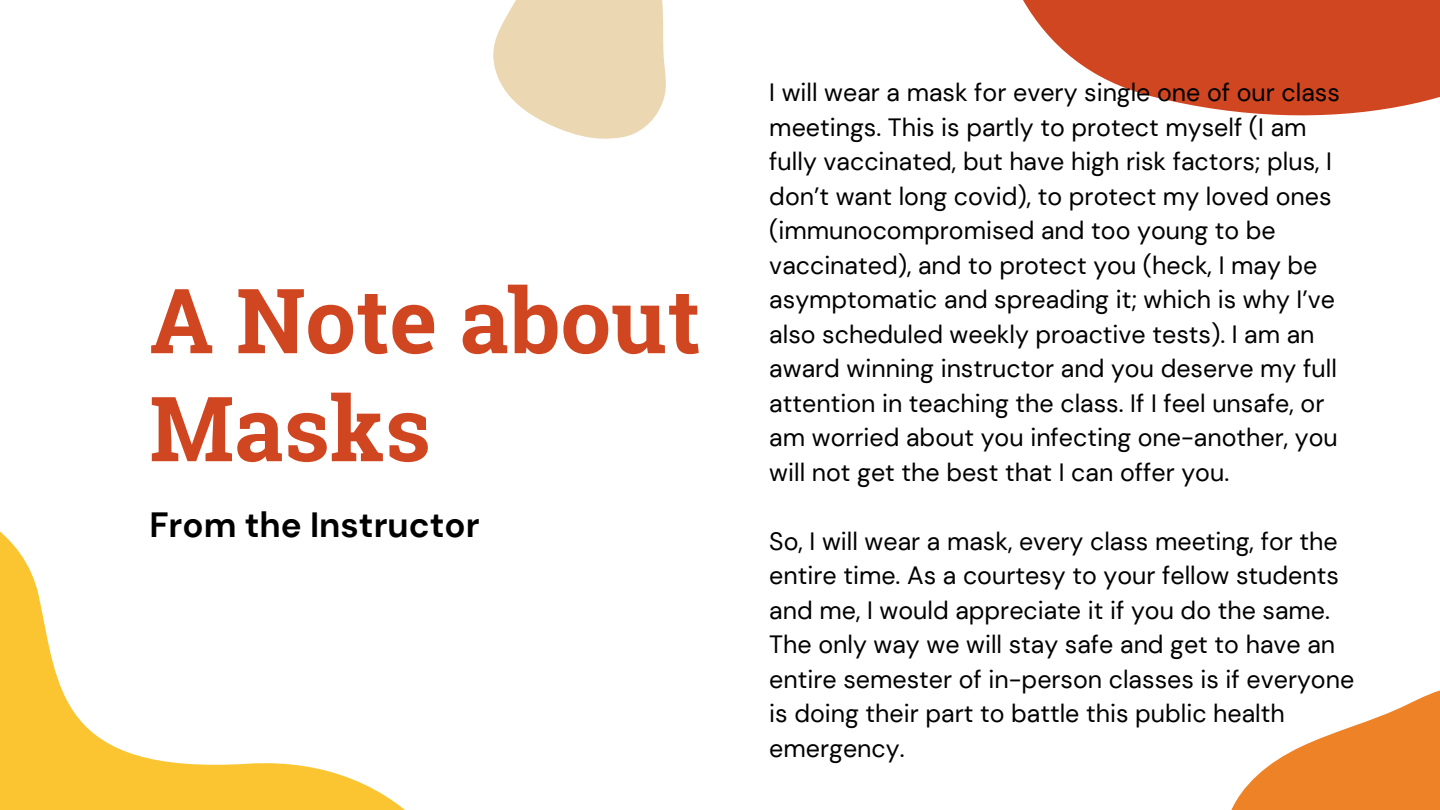
<style>
.page{position:relative;width:1440px;height:810px;background:#fff}
.page>*{position:absolute;margin:0;border:0;box-sizing:border-box;transform-origin:0 0}
.t1{font:700 90px/108px "Roboto Slab";color:#d04621}
.t2{font:700 35px "DM Sans";color:#000}
.t3{font:25px/34.5px "DM Sans";color:#000}
</style>
<div class="page">
<svg style="left:0;top:531px;width:405px;height:279px"></svg>
<svg style="left:493px;top:0;width:173px;height:139px;background:#eeddbc"></svg>
<svg style="left:1023px;top:0;width:417px;height:116px;fill:#d04621"></svg>
<svg style="left:1231px;top:690px;width:209px;height:120px;fill:#ed8227"></svg>
<h1 class="t1" style="left:149px;top:264px;width:553px">A Note about<br>Masks</h1>
<h2 class="t2" style="left:149px;top:502px;width:332px">From the Instructor</h2>
<p class="t3" style="left:769px;top:75px;width:572px">I will wear a mask for every single one of our class meetings. This is partly to protect myself (I am fully vaccinated, but have high risk factors; plus, I don’t want long covid), to protect my loved ones (immunocompromised and too young to be vaccinated), and to protect you (heck, I may be asymptomatic and spreading it; which is why I’ve also scheduled weekly proactive tests). I am an award winning instructor and you deserve my full attention in teaching the class. If I feel unsafe, or am worried about you infecting one-another, you will not get the best that I can offer you.</p>
<p class="t3" style="left:769px;top:524px;width:586px">So, I will wear a mask, every class meeting, for the entire time. As a courtesy to your fellow students and me, I would appreciate it if you do the same.<br>The only way we will stay safe and get to have an entire semester of in-person classes is if everyone is doing their part to battle this public health emergency.</p>
</div>
